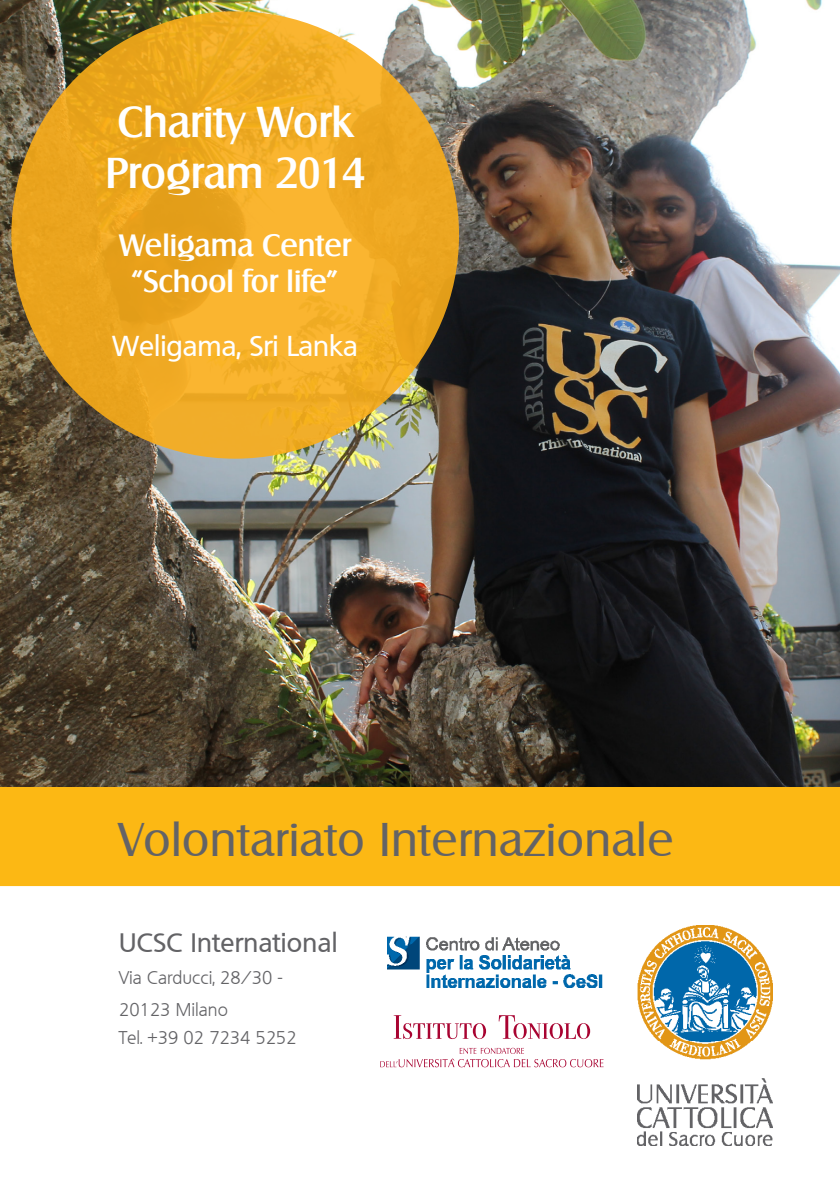
<style>
.page{position:relative;width:840px;height:1191px;background:#fff}
.page>*{position:absolute;margin:0;border:0;box-sizing:border-box;transform-origin:0 0}
.t1{font:46px "Salzburg";letter-spacing:.01em;color:#636366}
.t2{font:500 42px "Salzburg";color:#fff}
.t3{font:500 30px "Salzburg";color:#fff}
.t4{font:500 28px "Quebec";color:#fff}
.t5{font:500 26px "Quebec";letter-spacing:.015em;color:#636366}
.t6{font:300 18px "Quebec";color:#636366}
</style>
<div class="page">
<div style="left:0;top:787px;width:839px;height:99px;background:#fcb814"></div>
<img style="left:0;top:0;width:839px;height:787px">
<img style="left:637px;top:925px;width:135px;height:220px">
<img style="left:387px;top:936px;width:216px;height:51px">
<svg style="left:393px;top:1015px;width:93px;height:24px"></svg>
<svg style="left:498px;top:1015px;width:92px;height:24px"></svg>
<svg style="left:380px;top:1047px;width:223px;height:20px"></svg>
<div style="left:11px;top:11px;width:448px;height:448px;background:linear-gradient(to right,#eaa51e,#f2ad27);border-radius:50%"></div>
<p class="t2" style="left:117px;top:97px;width:237px">Charity Work</p>
<p class="t2" style="left:105px;top:147px;width:261px">Program 2014</p>
<p class="t3" style="left:119px;top:227px;width:233px">Weligama Center</p>
<p class="t3" style="left:132px;top:263px;width:208px">“School for life”</p>
<p class="t4" style="left:112px;top:327px;width:246px">Weligama, Sri Lanka</p>
<p class="t1" style="left:119px;top:812px;width:555px">Volontariato Internazionale</p>
<p class="t5" style="left:119px;top:925px;width:220px">UCSC International</p>
<p class="t6" style="left:119px;top:965px;width:165px">Via Carducci, 28/30 -</p>
<p class="t6" style="left:119px;top:997px;width:110px">20123 Milano</p>
<p class="t6" style="left:119px;top:1025px;width:179px">Tel. +39 02 7234 5252</p>
</div>
